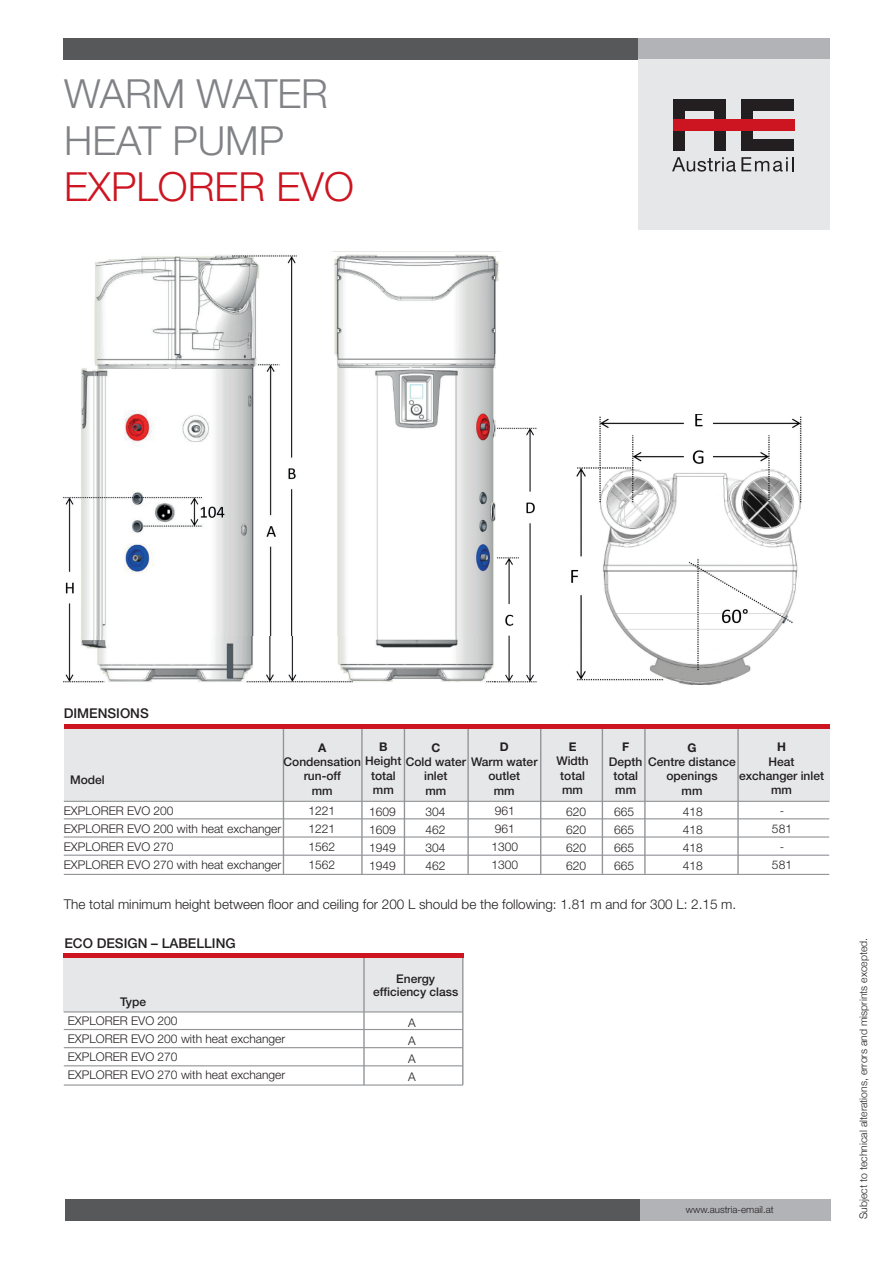
<style>
.page{position:relative;width:893px;height:1263px;background:#fff}
.page>*{position:absolute;margin:0;border:0;box-sizing:border-box;transform-origin:0 0}
.t1{font:300 40.2px/46.5px "Helvetica Neue CE";letter-spacing:-.035em;color:#808285}
.t2{font:300 40.2px "Helvetica Neue CE";color:#cd1522}
.t3{font:300 13.5px "Helvetica Neue CE";color:#231f20}
.t4{font:500 13.5px "Helvetica Neue CE";color:#231f20}
.t5{font:300 12px/18px "Helvetica Neue CE";color:#231f20;text-align:justify}
.t6{font:500 12px/14.4px "Helvetica Neue CE";color:#231f20;text-align:center}
.t7{font:700 12px "Helvetica Neue CE";color:#231f20}
.t8{font:300 10.5px "Helvetica Neue";color:#231f20}
.t9{font:300 9.75px "Helvetica Neue CE";color:#231f20}
</style>
<div class="page">
<div style="left:639px;top:1199px;width:191px;height:21px;background:#b2b3b7"></div>
<div style="left:64px;top:38px;width:574px;height:22px;background:#57585a"></div>
<div style="left:638px;top:38px;width:191px;height:22px;background:#b2b3b7"></div>
<div style="left:65px;top:1199px;width:574px;height:21px;background:#57585a"></div>
<div style="left:638px;top:60px;width:191px;height:170px;background:#e6e7e9"></div>
<div style="left:673px;top:99px;width:53px;height:12px;background:#231f20"></div>
<div style="left:673px;top:99px;width:12px;height:52px;background:#231f20"></div>
<div style="left:714px;top:99px;width:12px;height:52px;background:#231f20"></div>
<div style="left:741px;top:99px;width:12px;height:52px;background:#231f20"></div>
<div style="left:741px;top:99px;width:53px;height:12px;background:#231f20"></div>
<div style="left:741px;top:140px;width:53px;height:11px;background:#231f20"></div>
<div style="left:673px;top:119px;width:121px;height:12px;background:#cd1522"></div>
<svg style="left:672px;top:157px;width:122px;height:15px"></svg>
<div style="left:64px;top:727px;width:765px;height:74px;background:#e6e7e9"></div>
<hr style="left:64px;top:818px;width:765px;height:1px;background:#939598">
<hr style="left:64px;top:836px;width:765px;height:1px;background:#939598">
<hr style="left:64px;top:855px;width:765px;height:1px;background:#939598">
<hr style="left:64px;top:874px;width:765px;height:1px;background:#939598">
<hr style="left:64px;top:801px;width:765px;height:1px;background:#939598">
<hr style="left:283px;top:727px;width:1px;height:148px;background:#939598">
<hr style="left:361px;top:728px;width:2px;height:147px;background:#939598">
<hr style="left:602px;top:726px;width:1px;height:148px;background:#939598">
<hr style="left:404px;top:727px;width:1px;height:148px;background:#939598">
<hr style="left:467px;top:727px;width:2px;height:147px;background:#939598">
<hr style="left:540px;top:727px;width:1px;height:148px;background:#939598">
<hr style="left:644px;top:727px;width:2px;height:147px;background:#939598">
<hr style="left:737px;top:727px;width:2px;height:148px;background:#939598">
<hr style="left:64px;top:724px;width:765px;height:4px;background:#cd1522">
<img style="left:64px;top:251px;width:473px;height:432px">
<img style="left:571px;top:415px;width:231px;height:270px">
<div style="left:64px;top:956px;width:398px;height:56px;background:#e6e7e9"></div>
<hr style="left:64px;top:1029px;width:399px;height:1px;background:#939598">
<hr style="left:64px;top:1047px;width:399px;height:1px;background:#939598">
<hr style="left:64px;top:1065px;width:399px;height:1px;background:#939598">
<hr style="left:64px;top:1084px;width:399px;height:1px;background:#939598">
<hr style="left:64px;top:1011px;width:399px;height:1px;background:#939598">
<hr style="left:363px;top:957px;width:2px;height:128px;background:#939598">
<hr style="left:462px;top:957px;width:1px;height:128px;background:#939598">
<div style="left:64px;top:953px;width:400px;height:5px;background:#cd1522"></div>
<h1 class="t1" style="left:64px;top:70px;width:265px">WARM WATER<br>HEAT PUMP</h1>
<h1 class="t2" style="left:64px;top:162px;width:291px">EXPLORER EVO</h1>
<p class="t4" style="left:64px;top:705px;width:87px">DIMENSIONS</p>
<p class="t7" style="left:379px;top:739px;width:10px">B</p>
<p class="t6" style="left:371px;top:768px;width:26px;text-align:left">total mm</p>
<p class="t7" style="left:500px;top:740px;width:10px">D</p>
<p class="t6" style="left:488px;top:769px;width:33px">outlet mm</p>
<p class="t5" style="left:491px;top:802px;width:28px;text-align:left">961<br>961<br>1300<br>1300</p>
<p class="t7" style="left:431px;top:740px;width:10px">C</p>
<p class="t6" style="left:424px;top:769px;width:25px;text-align:left">inlet mm</p>
<p class="t5" style="left:425px;top:802px;width:22px">304<br>462<br>304<br>462</p>
<p class="t7" style="left:318px;top:740px;width:10px">A</p>
<p class="t6" style="left:284px;top:754px;width:255px">Condensation Height Cold water Warm water</p>
<p class="t6" style="left:304px;top:769px;width:39px">run-off</p>
<p class="t6" style="left:312px;top:783px;width:22px">mm</p>
<p class="t5" style="left:369px;top:802px;width:28px">1609<br>1609<br>1949<br>1949</p>
<p class="t6" style="left:70px;top:773px;width:36px">Model</p>
<p class="t5" style="left:64px;top:802px;width:219px;text-align:left">EXPLORER EVO 200<br>EXPLORER EVO 200 with heat exchanger<br>EXPLORER EVO 270<br>EXPLORER EVO 270 with heat exchanger</p>
<p class="t5" style="left:308px;top:801px;width:28px">1221<br>1221<br>1562<br>1562</p>
<p class="t7" style="left:569px;top:739px;width:9px">E</p>
<p class="t6" style="left:556px;top:754px;width:34px">Width total mm</p>
<p class="t5" style="left:566px;top:802px;width:22px">620<br>620<br>620<br>620</p>
<p class="t7" style="left:777px;top:739px;width:10px">H</p>
<p class="t6" style="left:739px;top:754px;width:86px">Heat exchanger inlet mm</p>
<p class="t5" style="left:772px;top:801px;width:22px;text-align:center">-<br>581 -<br>581</p>
<p class="t7" style="left:622px;top:739px;width:9px">F</p>
<p class="t6" style="left:609px;top:754px;width:35px">Depth total mm</p>
<p class="t5" style="left:614px;top:803px;width:22px">665<br>665<br>665<br>665</p>
<p class="t7" style="left:687px;top:740px;width:11px">G</p>
<p class="t6" style="left:648px;top:754px;width:89px">Centre distance openings<br>mm</p>
<p class="t5" style="left:683px;top:802px;width:22px">418<br>418<br>418<br>418</p>
<p class="t3" style="left:64px;top:896px;width:674px">The total minimum height between floor and ceiling for 200 L should be the following: 1.81 m and for 300 L: 2.15 m.</p>
<p class="t4" style="left:64px;top:935px;width:173px">ECO DESIGN – LABELLING</p>
<p class="t6" style="left:120px;top:994px;width:28px">Type</p>
<p class="t5" style="left:68px;top:1011px;width:219px;text-align:left">EXPLORER EVO 200<br>EXPLORER EVO 200 with heat exchanger<br>EXPLORER EVO 270<br>EXPLORER EVO 270 with heat exchanger</p>
<p class="t6" style="left:373px;top:972px;width:87px;line-height:13.5px">Energy efficiency class</p>
<p class="t5" style="left:408px;top:1013px;width:9px">A A A A</p>
<p class="t9" style="left:686px;top:1203px;width:89px">www.austria-email.at</p>
<p class="t8" style="left:857px;top:1219px;width:283px;rotate:-90deg">Subject to technical alterations, errors and misprints excepted.</p>
</div>
